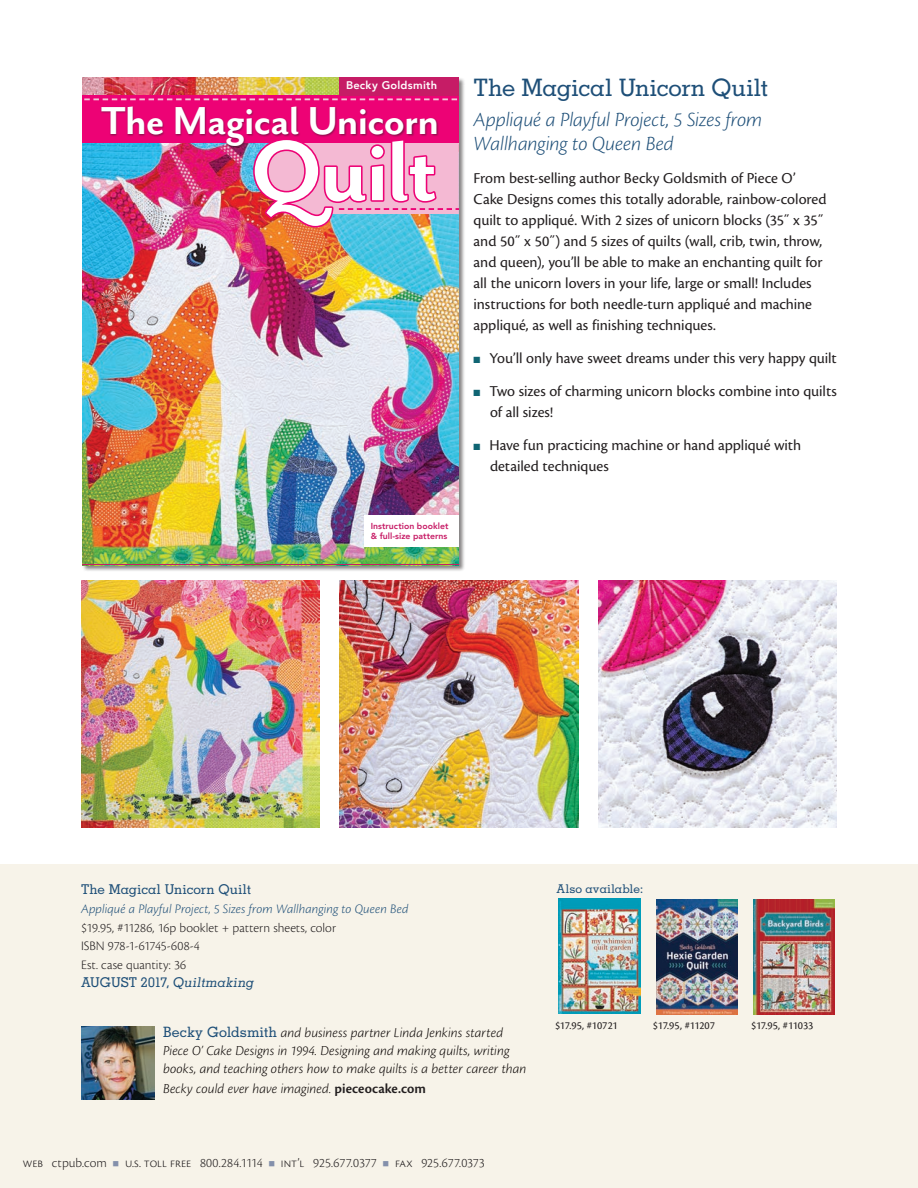
<style>
.page{position:relative;width:918px;height:1188px;background:#fff}
.page>*{position:absolute;margin:0;border:0;box-sizing:border-box;transform-origin:0 0}
.t1{font:700 97.5px "Mr Eaves San OT";letter-spacing:-.02em;color:#fff}
.t2{font:700 44.85px "Mr Eaves San OT";letter-spacing:-.02em;color:#fff}
.NewReleases__Title{font:500 24px "Memphis";letter-spacing:-.015em;color:#1e4f78}
.NewReleases__Subtitl{font:italic 300 21px "Cronos Pro";letter-spacing:-.005em;color:#1e4f78}
.Body{font:15.75px/21px "Cronos Pro";letter-spacing:-.005em;color:#231f20}
.AuthorBioText{font:italic 300 14.25px/18px "Cronos Pro";letter-spacing:.005em;color:#080302}
.Specs{font:300 13.5px/18.3px "Cronos Pro";color:#231f20}
.Specs__Subtitle{font:italic 300 13.5px "Cronos Pro";letter-spacing:.005em;color:#1e4f78}
.Specs__Title{font:500 13.5px "Memphis";color:#1e4f78}
.AlsoAvailableHead{font:500 12px "Memphis";letter-spacing:.005em;color:#1e4f78}
.Also_Available__Spec{font:11.25px "Cronos Pro";letter-spacing:-.005em;color:#231f20}
.t3{font:800 11.1px "Avenir";letter-spacing:.02em;color:#fff}
.t4{font:800 8.7px/10.4px "Avenir";letter-spacing:.005em;color:#c71c66}
.s1{color:#106573}
.s2{font-family:"Memphis";font-weight:500;color:#1e4f78}
.s3{font-family:"Memphis";font-weight:500;font-style:italic;color:#1e4f78}
.s4{font-family:"Memphis";font-weight:500;font-style:normal;color:#1e4f78}
.s5{font-weight:600;font-style:normal;color:#231f20}
.s6{color:#8490ab}
</style>
<div class="page">
<div style="left:0;top:864px;width:918px;height:324px;background:#f7f3e9"></div>
<img style="left:559px;top:899px;width:81px;height:115px">
<img style="left:656px;top:899px;width:82px;height:115px">
<img style="left:753px;top:899px;width:82px;height:115px">
<div style="left:82px;top:77px;width:384px;height:494px;background:#231f20;opacity:.55"></div>
<img style="left:82px;top:143px;width:377px;height:422px">
<img style="left:82px;top:78px;width:257px;height:17px">
<div style="left:364px;top:515px;width:95px;height:32px;background:#fff"></div>
<div style="left:82px;top:95px;width:377px;height:48px;background:#ed0275"></div>
<div style="left:101px;top:106px;width:338px;height:43px;background:#231f20;opacity:.48"></div>
<svg style="left:252px;top:137px;width:207px;height:92px;background:#de86b1"></svg>
<hr style="left:82px;top:565px;width:377px;height:1px;background:#c61c66">
<div style="left:339px;top:78px;width:120px;height:18px;background:#c61c66"></div>
<svg style="left:84px;top:98px;width:374px;height:2px"></svg>
<img style="left:340px;top:580px;width:238px;height:247px">
<img style="left:598px;top:580px;width:239px;height:247px">
<img style="left:81px;top:580px;width:239px;height:247px">
<img style="left:81px;top:1026px;width:73px;height:74px">
<p class="t3" style="left:346px;top:75px;width:93px">Becky Goldsmith</p>
<p class="t2" style="left:101px;top:95px;width:339px">The Magical Unicorn</p>
<p class="t1" style="left:251px;top:116px;width:188px">Quilt</p>
<p class="t4" style="left:371px;top:520px;width:79px">Instruction booklet &amp; full-size patterns</p>
<p class="NewReleases__Title" style="left:474px;top:73px;width:296px">The Magical Unicorn Quilt</p>
<p class="NewReleases__Subtitl" style="left:474px;top:107px;width:290px">Appliqué a Playful Project, 5 Sizes from</p>
<p class="NewReleases__Subtitl" style="left:474px;top:131px;width:202px">Wallhanging to Queen Bed</p>
<p class="Body" style="left:474px;top:167px;width:354px">From best-selling author Becky Goldsmith of Piece O’ Cake Designs comes this totally adorable, rainbow-colored quilt to appliqué. With 2 sizes of unicorn blocks (35˝ x 35˝ and 50˝ x 50˝) and 5 sizes of quilts (wall, crib, twin, throw, and queen), you’ll be able to make an enchanting quilt for all the unicorn lovers in your life, large or small! Includes instructions for both needle-turn appliqué and machine appliqué, as well as finishing techniques.</p>
<p class="Body" style="left:474px;top:347px;width:365px"><span class="s1">■</span> You’ll only have sweet dreams under this very happy quilt</p>
<p class="Body" style="left:490px;top:380px;width:348px;text-indent:-16px"><span class="s1">■</span> Two sizes of charming unicorn blocks combine into quilts of all sizes!</p>
<p class="Body" style="left:490px;top:434px;width:313px;text-indent:-16px"><span class="s1">■</span> Have fun practicing machine or hand appliqué with detailed techniques</p>
<p class="Specs__Title" style="left:81px;top:881px;width:172px">The Magical Unicorn Quilt</p>
<p class="Specs__Subtitle" style="left:81px;top:901px;width:329px">Appliqué a Playful Project, 5 Sizes from Wallhanging to Queen Bed</p>
<p class="Specs" style="left:81px;top:918px;width:257px">$19.95, #11286, 16p booklet + pattern sheets, color</p>
<p class="Specs" style="left:81px;top:937px;width:175px">ISBN 978-1-61745-608-4<br>Est. case quantity: 36<br><span class="s2">AUGUST 2017,</span> <span class="s3">Quiltmaking</span></p>
<p class="AlsoAvailableHead" style="left:557px;top:881px;width:88px">Also available:</p>
<p class="AuthorBioText" style="left:163px;top:1023px;width:365px"><span class="s4">Becky Goldsmith</span> and business partner Linda Jenkins started<br>Piece O’ Cake Designs in 1994. Designing and making quilts, writing books, and teaching others how to make quilts is a better career than</p>
<p class="AuthorBioText" style="left:163px;top:1080px;width:264px">Becky could ever have imagined. <span class="s5">pieceocake.com</span></p>
<p class="Specs" style="left:23px;top:1153px;width:464px">web ctpub.com <span class="s6">■</span> u.s. toll free 800.284.1114 <span class="s6">■</span> int’l 925.677.0377 <span class="s6">■</span> fax 925.677.0373</p>
<p class="Also_Available__Spec" style="left:555px;top:1019px;width:64px">$17.95, #10721</p>
<p class="Also_Available__Spec" style="left:653px;top:1019px;width:64px">$17.95, #11207</p>
<p class="Also_Available__Spec" style="left:751px;top:1019px;width:64px">$17.95, #11033</p>
</div>
